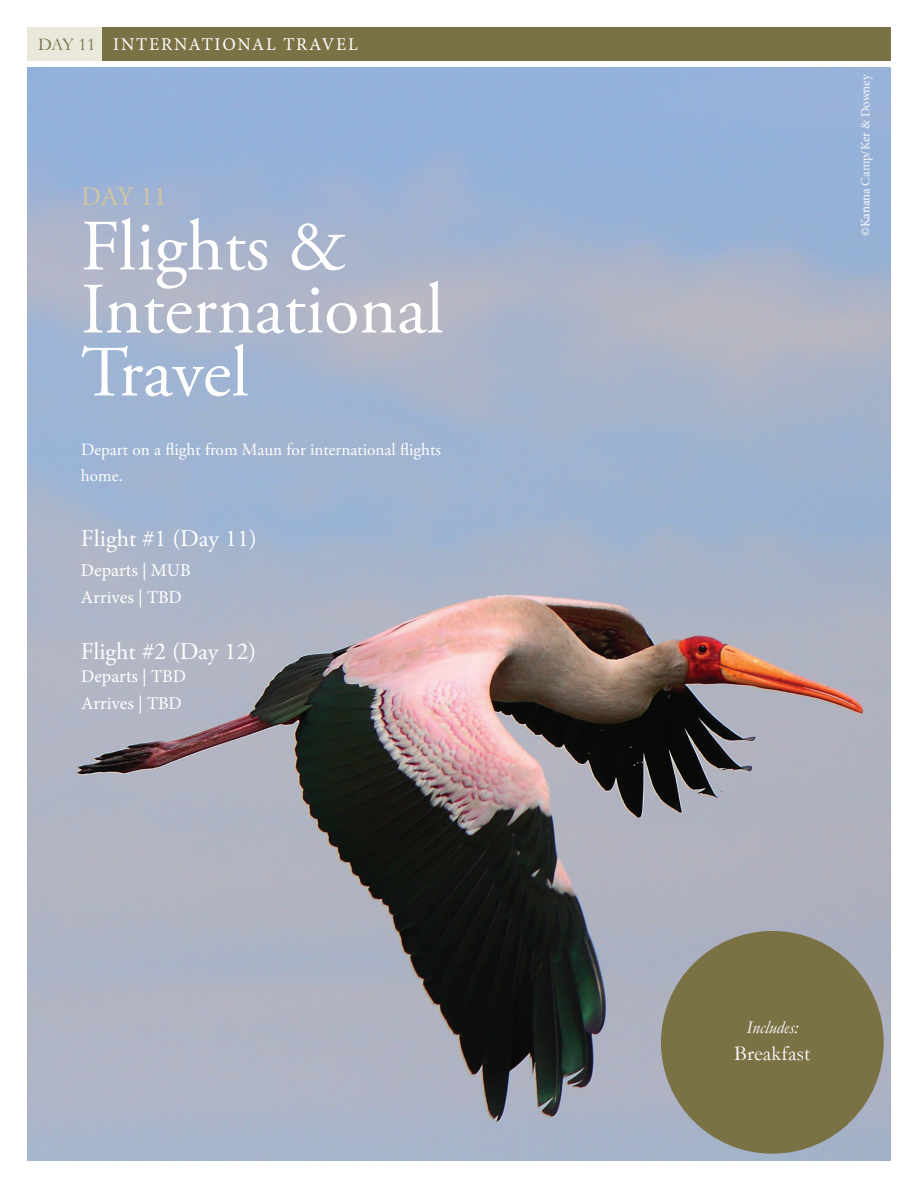
<style>
.page{position:relative;width:918px;height:1188px;background:#fff}
.page>*{position:absolute;margin:0;border:0;box-sizing:border-box;transform-origin:0 0}
.Flight{font:72px/63px "Adobe Garamond Pro";color:#fff}
.Flight-2{font:27px "Minion Pro";color:#cec6a3}
.Flight-3{font:24px "Adobe Garamond Pro";color:#fff}
.body{font:21px "Garamond";color:#fff}
.Flight-4{font:18px/27.2px "Minion Pro";color:#fff}
.Flight-5{font:18px "Minion Pro";letter-spacing:.1em;color:#fff}
.body-2{font:italic 18px "Garamond";color:#fff}
.Flight-6{font:17.25px/25.5px "Adobe Garamond Pro";color:#fff}
.Flight_info{font:12.75px "Minion Pro";letter-spacing:-.01em;color:#f5f5f6}
.s1{font-family:"Garamond";color:#7a7145}
.s2{color:#fff}
</style>
<div class="page">
<img style="left:27px;top:68px;width:864px;height:1093px">
<div style="left:27px;top:27px;width:864px;height:34px;background:#7a7145"></div>
<div style="left:27px;top:27px;width:75px;height:34px;background:#e9e8db"></div>
<div style="left:661px;top:931px;width:223px;height:223px;background:#7a7145;border-radius:50%"></div>
<p class="Flight-5" style="left:38px;top:33px;width:321px"><span class="s1">DAY 11</span> INTERNATIONAL TRAVEL</p>
<p class="Flight-2" style="left:81px;top:179px;width:87px">DAY 11</p>
<p class="Flight" style="left:81px;top:218px;width:364px">Flights &amp;<br>International<br>Travel</p>
<p class="Flight-6" style="left:81px;top:438px;width:362px">Depart on a flight from Maun for international flights home.</p>
<p class="Flight-3" style="left:81px;top:524px;width:177px">Flight #1 (Day 11)</p>
<p class="Flight-4" style="left:81px;top:557px;width:111px">Departs | MUB<br>Arrives | TBD</p>
<p class="Flight-3" style="left:81px;top:637px;width:177px">Flight #2 (Day 12)</p>
<p class="Flight-4" style="left:81px;top:663px;width:106px">Departs | TBD</p>
<p class="Flight-4" style="left:81px;top:690px;width:102px">Arrives | TBD</p>
<p class="Flight_info" style="left:857px;top:236px;width:164px;rotate:-90deg"><span class="s2">©Kanana</span> Camp/Ker &amp; Downey</p>
<p class="body-2" style="left:746px;top:1015px;width:53px">Includes:</p>
<p class="body" style="left:734px;top:1039px;width:78px">Breakfast</p>
</div>
